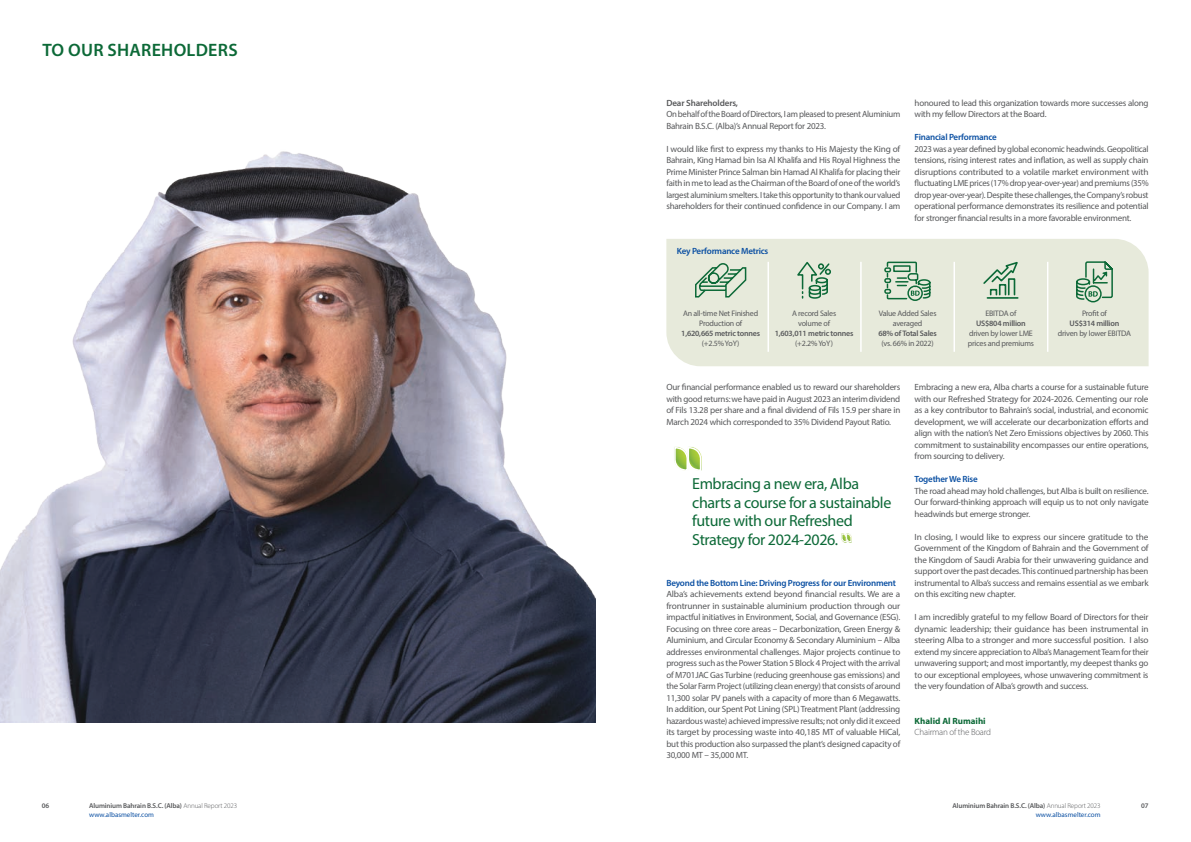
<style>
.page{position:relative;width:1191px;height:842px;background:#fff}
.page>*{position:absolute;margin:0;border:0;box-sizing:border-box;transform-origin:0 0}
.t1{font:600 18px "Myriad Pro";letter-spacing:.015em;color:#0c6937}
.t2{font:16px/18.5px "Myriad Pro";letter-spacing:-.025em;color:#0c6937}
.t3{font:9px/11.5px "Myriad Pro";letter-spacing:-.025em;color:#57585a;text-align:justify}
.t4{font:600 9px "Myriad Pro";letter-spacing:-.025em;color:#0a4fa2}
.t5{font:300 9px "Myriad Pro";letter-spacing:-.025em;color:#57585a}
.t6{font:600 9px "Myriad Pro";letter-spacing:-.015em;color:#57585a}
.t7{font:700 9px "Myriad Pro";color:#0c6937}
.t8{font:8px/10px "Myriad Pro";letter-spacing:-.025em;color:#57585a;text-align:center}
.t9{font:600 7px/9px "Myriad Pro";letter-spacing:-.015em;color:#57585a}
.s1{font-weight:600}
.s2{font-weight:300}
.s3{font-weight:400;color:#0a4fa2}
</style>
<div class="page">
<img style="left:0;top:151px;width:595px;height:572px">
<div style="left:666px;top:239px;width:482px;height:127px;background:#e7eadb"></div>
<hr style="left:860px;top:262px;width:1px;height:90px;background:#fff">
<hr style="left:767px;top:262px;width:2px;height:90px;background:#fff">
<hr style="left:953px;top:262px;width:2px;height:90px;background:#fff">
<hr style="left:1047px;top:262px;width:1px;height:90px;background:#fff">
<svg style="left:795px;top:260px;width:37px;height:39px"></svg>
<svg style="left:981px;top:260px;width:38px;height:40px;background:#b7ceb7"></svg>
<svg style="left:883px;top:261px;width:49px;height:41px;background:#acc7af"></svg>
<svg style="left:694px;top:261px;width:53px;height:37px;background:#b3cbb4"></svg>
<svg style="left:1074px;top:258px;width:41px;height:45px;background:#b2cab3"></svg>
<svg style="left:674px;top:446px;width:28px;height:25px"></svg>
<svg style="left:841px;top:533px;width:10px;height:9px"></svg>
<p class="t1" style="left:42px;top:39px;width:197px">TO OUR SHAREHOLDERS</p>
<p class="t6" style="left:666px;top:97px;width:73px">Dear Shareholders,</p>
<p class="t3" style="left:666px;top:109px;width:235px">On behalf of the Board of Directors, I am pleased to present Aluminium<br>Bahrain B.S.C. (Alba)’s Annual Report for 2023.</p>
<p class="t3" style="left:666px;top:143px;width:236px">I would like first to express my thanks to His Majesty the King of Bahrain, King Hamad bin Isa Al Khalifa and His Royal Highness the Prime Minister Prince Salman bin Hamad Al Khalifa for placing their faith in me to lead as the Chairman of the Board of one of the world’s largest aluminium smelters. I take this opportunity to thank our valued shareholders for their continued confidence in our Company. I am</p>
<p class="t4" style="left:677px;top:245px;width:93px">Key Performance Metrics</p>
<p class="t3" style="left:914px;top:97px;width:235px">honoured to lead this organization towards more successes along with my fellow Directors at the Board.</p>
<p class="t4" style="left:914px;top:132px;width:84px">Financial Performance</p>
<p class="t3" style="left:914px;top:143px;width:235px">2023 was a year defined by global economic headwinds. Geopolitical tensions, rising interest rates and inflation, as well as supply chain disruptions contributed to a volatile market environment with fluctuating LME prices (17% drop year-over-year) and premiums (35% drop year-over-year). Despite these challenges, the Company’s robust operational performance demonstrates its resilience and potential for stronger financial results in a more favorable environment.</p>
<p class="t8" style="left:681px;top:308px;width:80px">An all-time Net Finished<br>Production of<br><span class="s1">1,620,665 metric tonnes </span>(+2.5% YoY)</p>
<p class="t8" style="left:774px;top:308px;width:80px">A record Sales<br>volume of<br><span class="s1">1,603,011 metric tonnes </span>(+2.2% YoY)</p>
<p class="t8" style="left:878px;top:308px;width:60px">Value Added Sales averaged<br><span class="s1">68% of Total Sales </span>(vs. 66% in 2022)</p>
<p class="t8" style="left:967px;top:308px;width:68px">EBITDA of<br><span class="s1">US$804 million </span>driven by lower LME prices and premiums</p>
<p class="t8" style="left:1057px;top:308px;width:75px">Profit of<br><span class="s1">US$314 million<br></span>driven by lower EBITDA</p>
<p class="t3" style="left:666px;top:381px;width:236px">Our financial performance enabled us to reward our shareholders with good returns: we have paid in August 2023 an interim dividend of Fils 13.28 per share and a final dividend of Fils 15.9 per share in March 2024 which corresponded to 35% Dividend Payout Ratio.</p>
<p class="t2" style="left:692px;top:474px;width:201px">Embracing a new era, Alba charts a course for a sustainable future with our Refreshed<br>Strategy for 2024-2026.</p>
<p class="t4" style="left:666px;top:577px;width:231px">Beyond the Bottom Line: Driving Progress for our Environment</p>
<p class="t3" style="left:666px;top:588px;width:235px">Alba’s achievements extend beyond financial results. We are a frontrunner in sustainable aluminium production through our impactful initiatives in Environment, Social, and Governance (ESG).<br>Focusing on three core areas – Decarbonization, Green Energy &amp; Aluminium, and Circular Economy &amp; Secondary Aluminium – Alba addresses environmental challenges. Major projects continue to progress such as the Power Station 5 Block 4 Project with the arrival of M701JAC Gas Turbine (reducing greenhouse gas emissions) and the Solar Farm Project (utilizing clean energy) that consists of around 11,300 solar PV panels with a capacity of more than 6 Megawatts.<br>In addition, our Spent Pot Lining (SPL) Treatment Plant (addressing hazardous waste) achieved impressive results; not only did it exceed its target by processing waste into 40,185 MT of valuable HiCal, but this production also surpassed the plant’s designed capacity of 30,000 MT – 35,000 MT.</p>
<p class="t3" style="left:914px;top:381px;width:235px">Embracing a new era, Alba charts a course for a sustainable future with our Refreshed Strategy for 2024-2026. Cementing our role as a key contributor to Bahrain’s social, industrial, and economic development, we will accelerate our decarbonization efforts and align with the nation’s Net Zero Emissions objectives by 2060. This commitment to sustainability encompasses our entire operations, from sourcing to delivery.</p>
<p class="t4" style="left:914px;top:473px;width:65px">Together We Rise</p>
<p class="t3" style="left:914px;top:485px;width:235px">The road ahead may hold challenges, but Alba is built on resilience.<br>Our forward-thinking approach will equip us to not only navigate headwinds but emerge stronger.</p>
<p class="t3" style="left:914px;top:531px;width:235px">In closing, I would like to express our sincere gratitude to the Government of the Kingdom of Bahrain and the Government of the Kingdom of Saudi Arabia for their unwavering guidance and support over the past decades. This continued partnership has been instrumental to Alba’s success and remains essential as we embark on this exciting new chapter.</p>
<p class="t3" style="left:914px;top:611px;width:235px">I am incredibly grateful to my fellow Board of Directors for their dynamic leadership; their guidance has been instrumental in steering Alba to a stronger and more successful position. I also extend my sincere appreciation to Alba’s Management Team for their unwavering support; and most importantly, my deepest thanks go to our exceptional employees, whose unwavering commitment is the very foundation of Alba’s growth and success.</p>
<p class="t7" style="left:914px;top:715px;width:73px">Khalid Al Rumaihi</p>
<p class="t5" style="left:914px;top:727px;width:78px">Chairman of the Board</p>
<p class="t9" style="left:42px;top:800px;width:9px">06</p>
<p class="t9" style="left:952px;top:800px;width:150px;text-align:right">Aluminium Bahrain B.S.C. (Alba) <span class="s2">Annual Report 2023 </span><span class="s3">www.albasmelter.com</span></p>
<p class="t9" style="left:1141px;top:800px;width:9px">07</p>
<p class="t9" style="left:89px;top:800px;width:150px">Aluminium Bahrain B.S.C. (Alba) <span class="s2">Annual Report 2023 </span><span class="s3">www.albasmelter.com</span></p>
</div>
